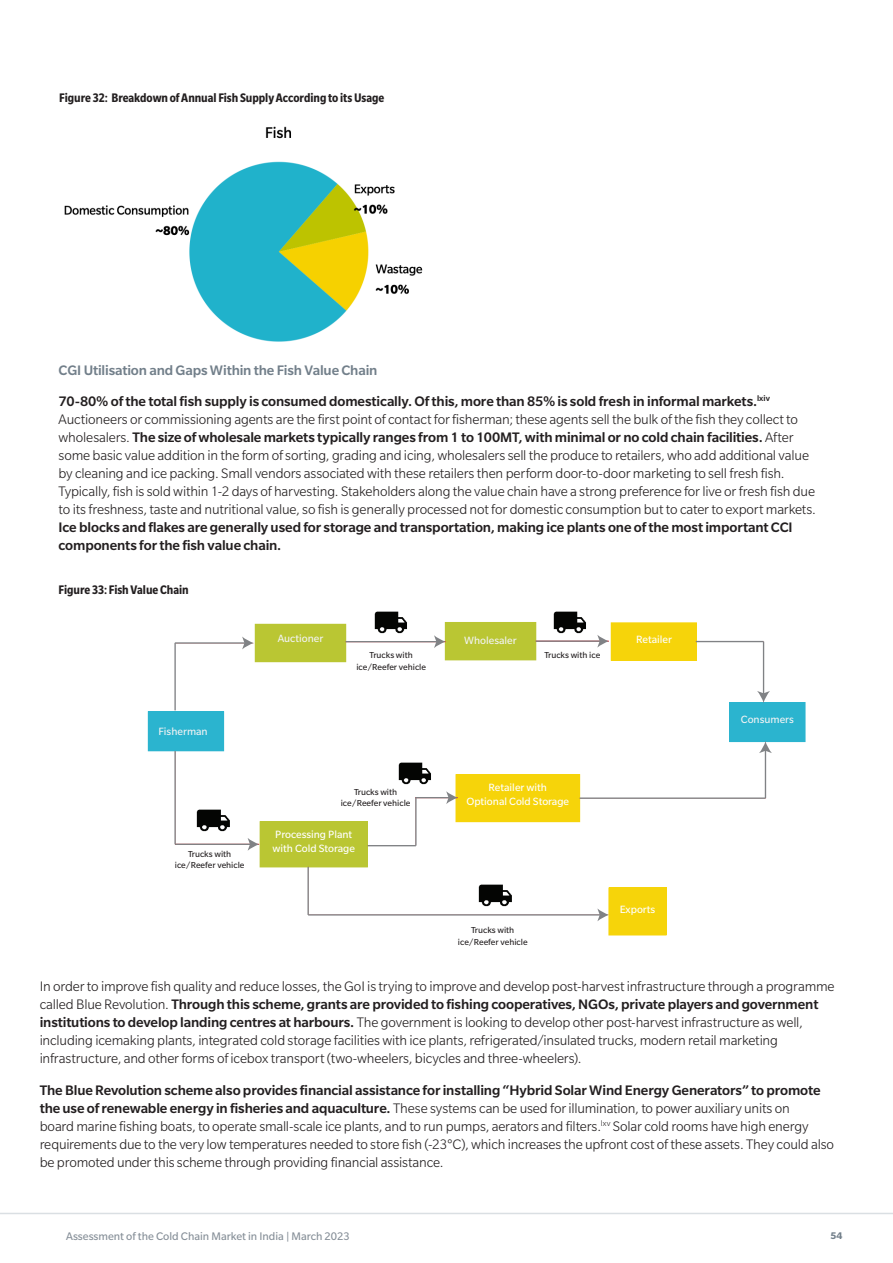
<style>
.page{position:relative;width:893px;height:1263px;background:#fff}
.page>*{position:absolute;margin:0;border:0;box-sizing:border-box;transform-origin:0 0}
.Body_Text{font:300 15px/18px "Slate Std";letter-spacing:-.01em;color:#231f20}
.Body_Text-2{font:500 15px "Slate Std";letter-spacing:-.01em;color:#727f8a}
.Figures_Headers{font:700 condensed 13.5px "Slate Std";letter-spacing:-.005em;color:#231f20}
.t1{font:12px "Slate Std";color:#868f98}
.t2{font:11.55px/13.8px "Slate Std";color:#fff}
.t3{font:11.55px "Slate Std";color:#f2f3f4}
.t4{font:700 10.5px "Slate Std";color:#727f8a}
.t5{font:9.45px/11.4px "Slate Std";color:#231f20;text-align:center}
.s1{font-weight:500}
</style>
<div class="page">
<hr style="left:0;top:1213px;width:893px;height:1px;background:#dadfe3">
<img style="left:64px;top:126px;width:359px;height:216px">
<div style="left:148px;top:712px;width:76px;height:39px;background:#2bb4cf"></div>
<div style="left:148px;top:711px;width:76px;height:40px;border:1px solid #2bb4cf"></div>
<div style="left:255px;top:624px;width:91px;height:38px;background:#bac633"></div>
<div style="left:445px;top:622px;width:91px;height:38px;background:#bac633"></div>
<div style="left:730px;top:702px;width:75px;height:39px;background:#2bb4cf"></div>
<div style="left:729px;top:702px;width:76px;height:40px;border:1px solid #2bb4cf"></div>
<div style="left:260px;top:822px;width:107px;height:45px;background:#bac633"></div>
<div style="left:260px;top:821px;width:108px;height:46px;border:1px solid #bac633"></div>
<div style="left:456px;top:775px;width:124px;height:47px;background:#f6d40a"></div>
<div style="left:456px;top:774px;width:124px;height:48px;border:1px solid #f6d40a"></div>
<hr style="left:175px;top:642px;width:71px;height:2px;background:#808285">
<svg style="left:242px;top:636px;width:12px;height:13px"></svg>
<hr style="left:175px;top:844px;width:76px;height:1px;background:#808285">
<svg style="left:248px;top:838px;width:11px;height:13px"></svg>
<hr style="left:536px;top:640px;width:65px;height:2px;background:#808285">
<svg style="left:597px;top:635px;width:12px;height:13px"></svg>
<hr style="left:174px;top:643px;width:2px;height:67px;background:#808285">
<hr style="left:346px;top:641px;width:91px;height:1px;background:#808285">
<svg style="left:434px;top:635px;width:12px;height:13px"></svg>
<hr style="left:415px;top:797px;width:35px;height:1px;background:#808285">
<svg style="left:446px;top:791px;width:12px;height:13px"></svg>
<div style="left:611px;top:623px;width:85px;height:37px;background:#f6d40a"></div>
<div style="left:611px;top:622px;width:86px;height:39px;border:1px solid #f6d40a"></div>
<hr style="left:763px;top:642px;width:1px;height:52px;background:#808285">
<svg style="left:757px;top:691px;width:13px;height:11px"></svg>
<img style="left:398px;top:762px;width:33px;height:23px">
<hr style="left:174px;top:751px;width:2px;height:93px;background:#808285">
<hr style="left:696px;top:641px;width:67px;height:1px;background:#808285">
<hr style="left:415px;top:798px;width:2px;height:48px;background:#808285">
<hr style="left:368px;top:845px;width:48px;height:1px;background:#808285">
<hr style="left:307px;top:867px;width:2px;height:48px;background:#808285">
<hr style="left:308px;top:914px;width:293px;height:1px;background:#808285">
<svg style="left:597px;top:908px;width:12px;height:13px"></svg>
<div style="left:609px;top:888px;width:57px;height:47px;background:#f6d40a"></div>
<hr style="left:580px;top:797px;width:185px;height:2px;background:#808285">
<hr style="left:765px;top:750px;width:1px;height:48px;background:#808285">
<svg style="left:759px;top:741px;width:13px;height:12px"></svg>
<img style="left:196px;top:809px;width:34px;height:23px">
<img style="left:478px;top:884px;width:34px;height:23px">
<img style="left:374px;top:611px;width:33px;height:23px">
<img style="left:553px;top:611px;width:33px;height:23px">
<p class="Figures_Headers" style="left:59px;top:90px;width:327px">Figure 32: Breakdown of Annual Fish Supply According to its Usage</p>
<p class="Body_Text-2" style="left:59px;top:362px;width:320px">CGI Utilisation and Gaps Within the Fish Value Chain</p>
<p class="Body_Text" style="left:59px;top:392px;width:759px"><span class="s1">70-80% of the total fish supply is consumed domestically. Of this, more than 85% is sold fresh in informal markets.</span><sup>lxiv </sup>Auctioneers or commissioning agents are the first point of contact for fisherman; these agents sell the bulk of the fish they collect to wholesalers. <span class="s1">The size of wholesale markets typically ranges from 1 to 100MT, with minimal or no cold chain facilities.</span> After some basic value addition in the form of sorting, grading and icing, wholesalers sell the produce to retailers, who add additional value by cleaning and ice packing. Small vendors associated with these retailers then perform door-to-door marketing to sell fresh fish.<br>Typically, fish is sold within 1-2 days of harvesting. Stakeholders along the value chain have a strong preference for live or fresh fish due to its freshness, taste and nutritional value, so fish is generally processed not for domestic consumption but to cater to export markets.<br><span class="s1">Ice blocks and flakes are generally used for storage and transportation, making ice plants one of the most important CCI components for the fish value chain.</span></p>
<p class="Figures_Headers" style="left:59px;top:583px;width:132px">Figure 33: Fish Value Chain</p>
<p class="t3" style="left:158px;top:725px;width:51px">Fisherman</p>
<p class="t5" style="left:175px;top:848px;width:71px">Trucks with ice/Reefer vehicle</p>
<p class="t3" style="left:278px;top:632px;width:47px">Auctioner</p>
<p class="t3" style="left:464px;top:634px;width:54px">Wholesaler</p>
<p class="t5" style="left:356px;top:650px;width:71px">Trucks with ice/Reefer vehicle</p>
<p class="t5" style="left:544px;top:650px;width:57px">Trucks with ice</p>
<p class="t2" style="left:636px;top:633px;width:38px">Retailer</p>
<p class="t5" style="left:341px;top:786px;width:71px">Trucks with ice/Reefer vehicle</p>
<p class="t2" style="left:272px;top:827px;width:84px">Processing Plant with Cold Storage</p>
<p class="t2" style="left:466px;top:780px;width:104px;text-align:center">Retailer with<br>Optional Cold Storage</p>
<p class="t5" style="left:458px;top:924px;width:71px">Trucks with ice/Reefer vehicle</p>
<p class="t2" style="left:620px;top:902px;width:37px">Exports</p>
<p class="t3" style="left:741px;top:713px;width:55px">Consumers</p>
<p class="Body_Text" style="left:40px;top:977px;width:796px">In order to improve fish quality and reduce losses, the GoI is trying to improve and develop post-harvest infrastructure through a programme called Blue Revolution. <span class="s1">Through this scheme, grants are provided to fishing cooperatives, NGOs, private players and government institutions to develop landing centres at harbours.</span> The government is looking to develop other post-harvest infrastructure as well, including icemaking plants, integrated cold storage facilities with ice plants, refrigerated/insulated trucks, modern retail marketing infrastructure, and other forms of icebox transport (two-wheelers, bicycles and three-wheelers).</p>
<p class="Body_Text" style="left:40px;top:1081px;width:796px"><span class="s1">The Blue Revolution scheme also provides financial assistance for installing “Hybrid Solar Wind Energy Generators” to promote the use of renewable energy in fisheries and aquaculture.</span> These systems can be used for illumination, to power auxiliary units on<br>board marine fishing boats, to operate small-scale ice plants, and to run pumps, aerators and filters.<sup>lxv</sup> Solar cold rooms have high energy requirements due to the very low temperatures needed to store fish (-23°C), which increases the upfront cost of these assets. They could also be promoted under this scheme through providing financial assistance.</p>
<p class="t1" style="left:66px;top:1230px;width:285px">Assessment of the Cold Chain Market in India | March 2023</p>
<p class="t4" style="left:830px;top:1230px;width:13px">54</p>
</div>
